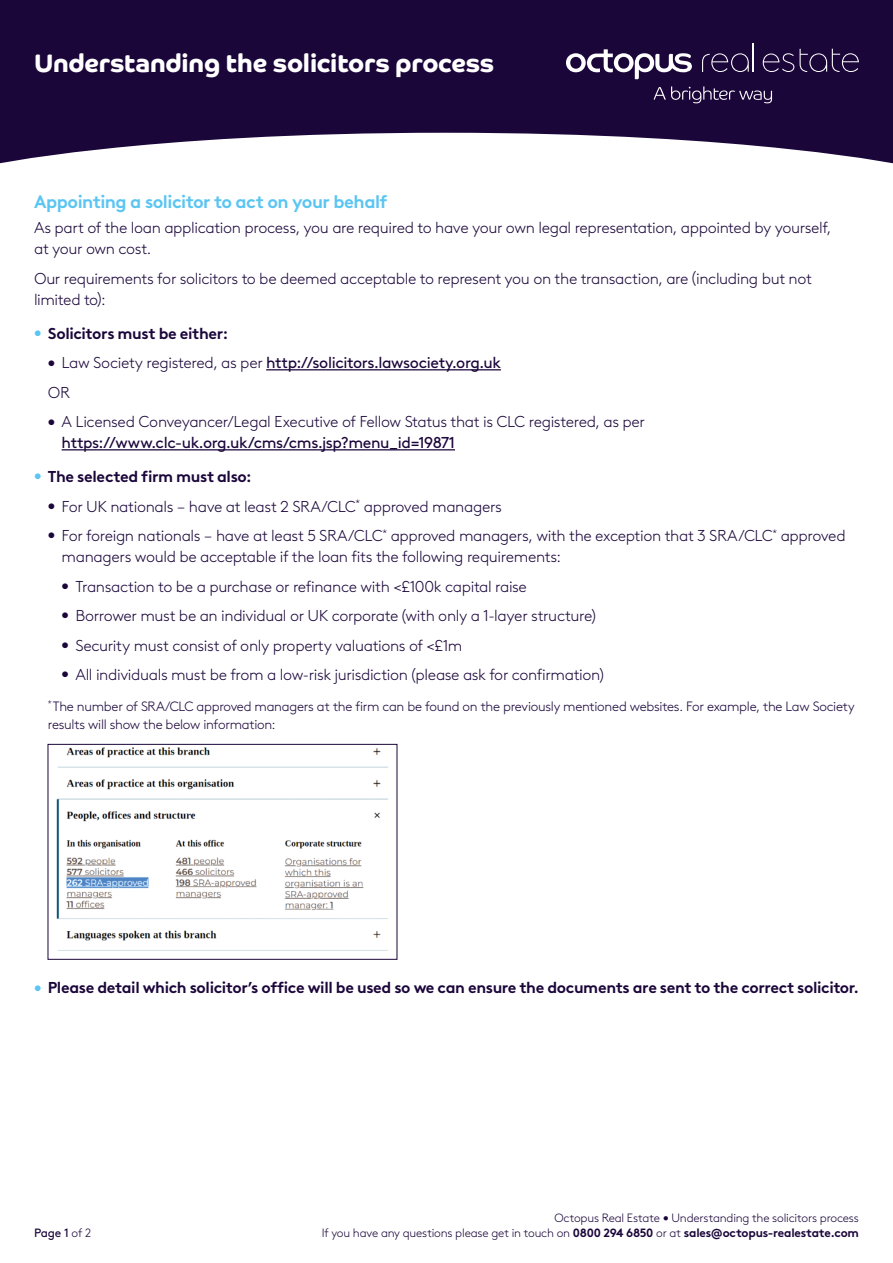
<style>
.page{position:relative;width:893px;height:1263px;background:#fff}
.page>*{position:absolute;margin:0;border:0;box-sizing:border-box;transform-origin:0 0}
.t1{font:700 25.5px "Co Headline";letter-spacing:-.005em;color:#fff}
.t2{font:700 18px "Brown LL";letter-spacing:-.03em;color:#5bc5f2}
.t3{font:300 15.75px/21px "Brown LL";letter-spacing:-.025em;color:#1b063a}
.t4{font:700 15.75px "Brown LL";letter-spacing:-.025em;color:#1b063a}
.t5{font:15.75px/29.5px "Brown LL";letter-spacing:-.025em;color:#1b063a}
.t6{font:300 13.5px/18px "Brown";letter-spacing:-.02em;color:#1b063a}
.t7{font:300 12px "Brown";letter-spacing:-.015em;color:#1b063a}
.t8{font:12px "Brown";color:#1b063a}
.s1{font-weight:300}
.s2{font-weight:400}
.s3{font-weight:700}
</style>
<div class="page">
<svg style="left:0;top:0;width:893px;height:164px;fill:#1b063a"></svg>
<svg style="left:654px;top:86px;width:118px;height:17px"></svg>
<svg style="left:566px;top:49px;width:127px;height:31px"></svg>
<svg style="left:763px;top:53px;width:31px;height:19px"></svg>
<svg style="left:800px;top:49px;width:59px;height:23px"></svg>
<svg style="left:702px;top:43px;width:52px;height:29px"></svg>
<hr style="left:266px;top:369px;width:235px;height:1px;background:#1b063a">
<hr style="left:62px;top:449px;width:393px;height:1px;background:#1b063a">
<img style="left:56px;top:747px;width:332px;height:204px">
<div style="left:48px;top:744px;width:349px;height:215px;border:1px solid #1b063a"></div>
<h1 class="t1" style="left:34px;top:47px;width:462px">Understanding the solicitors process</h1>
<p class="t2" style="left:34px;top:188px;width:355px">Appointing a solicitor to act on your behalf</p>
<p class="t3" style="left:34px;top:217px;width:799px">As part of the loan application process, you are required to have your own legal representation, appointed by yourself, at your own cost.</p>
<p class="t3" style="left:34px;top:267px;width:779px">Our requirements for solicitors to be deemed acceptable to represent you on the transaction, are (including but not limited to):</p>
<p class="t4" style="left:34px;top:321px;width:196px"><sup>•</sup> Solicitors must be either:</p>
<p class="t5" style="left:48px;top:347px;width:455px"><sup>•</sup> <span class="s1">Law Society registered, as per</span> http://solicitors.lawsociety.org.uk<br><span class="s1">OR</span></p>
<p class="t3" style="left:62px;top:410px;width:585px;text-indent:-14px"><sup>•</sup> A Licensed Conveyancer/Legal Executive of Fellow Status that is CLC registered, as per <span class="s2">https://www.clc-uk.org.uk/cms/cms.jsp?menu_id=19871</span></p>
<p class="t4" style="left:34px;top:464px;width:219px"><sup>•</sup> The selected firm must also:</p>
<p class="t3" style="left:48px;top:495px;width:456px"><sup>•</sup> For UK nationals – have at least 2 SRA/CLC<sup>*</sup> approved managers</p>
<p class="t3" style="left:62px;top:524px;width:785px;text-indent:-14px"><sup>•</sup> For foreign nationals – have at least 5 SRA/CLC<sup>*</sup> approved managers, with the exception that 3 SRA/CLC<sup>*</sup> approved managers would be acceptable if the loan fits the following requirements:</p>
<p class="t3" style="left:62px;top:575px;width:467px"><sup>•</sup> Transaction to be a purchase or refinance with &lt;£100k capital raise</p>
<p class="t3" style="left:62px;top:604px;width:536px"><sup>•</sup> Borrower must be an individual or UK corporate (with only a 1-layer structure)</p>
<p class="t3" style="left:62px;top:634px;width:402px"><sup>•</sup> Security must consist of only property valuations of &lt;£1m</p>
<p class="t3" style="left:62px;top:663px;width:544px"><sup>•</sup> All individuals must be from a low-risk jurisdiction (please ask for confirmation)</p>
<p class="t6" style="left:48px;top:696px;width:808px"><sup>*</sup> The number of SRA/CLC approved managers at the firm can be found on the previously mentioned websites. For example, the Law Society results will show the below information:</p>
<p class="t4" style="left:34px;top:975px;width:826px"><sup>•</sup> Please detail which solicitor’s office will be used so we can ensure the documents are sent to the correct solicitor.</p>
<p class="t7" style="left:554px;top:1209px;width:306px">Octopus Real Estate • Understanding the solicitors process</p>
<p class="t8" style="left:34px;top:1224px;width:59px">Page 1 <span class="s1">of 2</span></p>
<p class="t7" style="left:322px;top:1224px;width:539px">If you have any questions please get in touch on <span class="s3">0800 294 6850</span> or at <span class="s3">sales@octopus-realestate.com</span></p>
</div>
